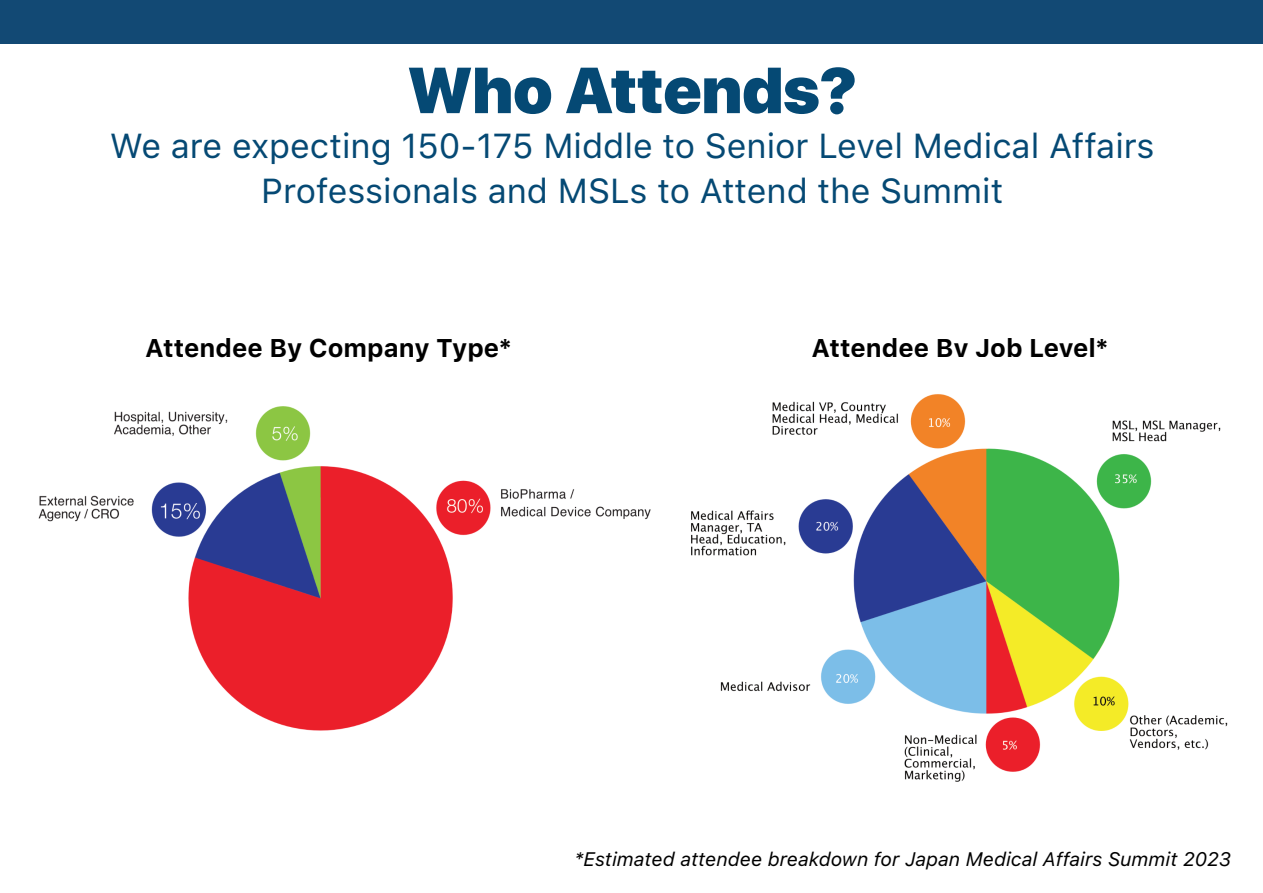
<style>
.page{position:relative;width:1263px;height:893px;background:#fff}
.page>*{position:absolute;margin:0;border:0;box-sizing:border-box;transform-origin:0 0}
.t1{font:900 64.5px "SF Pro Display";color:#054974}
.t2{font:34.5px/45px "SF Pro Text";color:#054974;text-align:center}
.t3{font:700 25.5px "SF Pro Text";color:#000}
.t4{font:italic 19.5px "SF Pro Text";color:#000}
</style>
<div class="page">
<div style="left:0;top:0;width:1263px;height:44px;background:#124974"></div>
<img style="left:691px;top:394px;width:537px;height:388px">
<img style="left:38px;top:406px;width:613px;height:325px">
<h1 class="t1" style="left:408px;top:52px;width:451px">Who Attends?</h1>
<p class="t2" style="left:110px;top:123px;width:1046px">We are expecting 150-175 Middle to Senior Level Medical Affairs<br>Professionals and MSLs to Attend the Summit</p>
<p class="t3" style="left:145px;top:333px;width:368px">Attendee By Company Type*</p>
<p class="t3" style="left:812px;top:333px;width:298px">Attendee By Job Level*</p>
<p class="t4" style="left:575px;top:847px;width:658px">*Estimated attendee breakdown for Japan Medical Affairs Summit 2023</p>
</div>
